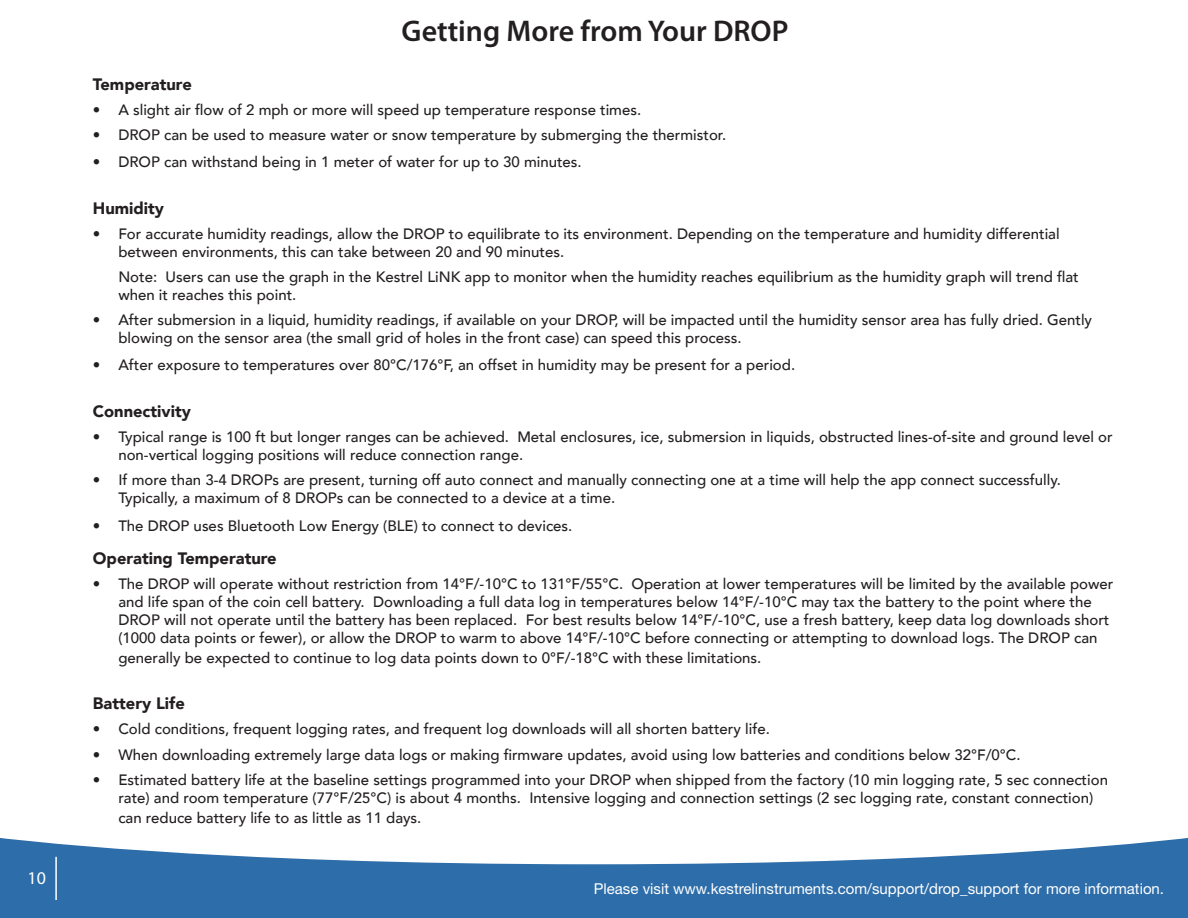
<style>
.page{position:relative;width:1188px;height:918px;background:#fff}
.page>*{position:absolute;margin:0;border:0;box-sizing:border-box;transform-origin:0 0}
.t1{font:600 30px "Myriad Pro";color:#231f20}
.t2{font:18px "Myriad Pro";color:#fff}
.t3{font:900 16.5px "Avenir";color:#231f20}
.t4{font:500 15px/18px "Avenir";color:#231f20}
.t5{font:15px "Helvetica Neue LT Std";color:#fff}
</style>
<div class="page">
<svg style="left:0;top:838px;width:1188px;height:80px;fill:#2d6da9"></svg>
<hr style="left:55px;top:857px;width:2px;height:43px;background:#fff">
<p class="t2" style="left:27px;top:867px;width:20px">10</p>
<p class="t1" style="left:402px;top:11px;width:388px">Getting More from Your DROP</p>
<p class="t3" style="left:93px;top:70px;width:100px">Temperature</p>
<p class="t4" style="left:93px;top:99px;width:550px">• A slight air flow of 2 mph or more will speed up temperature response times.</p>
<p class="t4" style="left:93px;top:125px;width:635px">• DROP can be used to measure water or snow temperature by submerging the thermistor.</p>
<p class="t4" style="left:93px;top:152px;width:490px">• DROP can withstand being in 1 meter of water for up to 30 minutes.</p>
<p class="t3" style="left:93px;top:194px;width:73px">Humidity</p>
<p class="t4" style="left:118px;top:224px;width:943px;text-indent:-26px">• For accurate humidity readings, allow the DROP to equilibrate to its environment. Depending on the temperature and humidity differential between environments, this can take between 20 and 90 minutes.</p>
<p class="t4" style="left:118px;top:267px;width:962px">Note: Users can use the graph in the Kestrel LiNK app to monitor when the humidity reaches equilibrium as the humidity graph will trend flat when it reaches this point.</p>
<p class="t4" style="left:118px;top:310px;width:975px;text-indent:-26px">• After submersion in a liquid, humidity readings, if available on your DROP, will be impacted until the humidity sensor area has fully dried. Gently blowing on the sensor area (the small grid of holes in the front case) can speed this process.</p>
<p class="t4" style="left:93px;top:355px;width:704px">• After exposure to temperatures over 80°C/176°F, an offset in humidity may be present for a period.</p>
<p class="t3" style="left:93px;top:397px;width:100px">Connectivity</p>
<p class="t4" style="left:118px;top:427px;width:996px;text-indent:-26px">• Typical range is 100 ft but longer ranges can be achieved. Metal enclosures, ice, submersion in liquids, obstructed lines-of-site and ground level or non-vertical logging positions will reduce connection range.</p>
<p class="t4" style="left:118px;top:470px;width:944px;text-indent:-26px">• If more than 3-4 DROPs are present, turning off auto connect and manually connecting one at a time will help the app connect successfully.<br>Typically, a maximum of 8 DROPs can be connected to a device at a time.</p>
<p class="t4" style="left:93px;top:516px;width:481px">• The DROP uses Bluetooth Low Energy (BLE) to connect to devices.</p>
<p class="t3" style="left:93px;top:544px;width:185px">Operating Temperature</p>
<p class="t4" style="left:118px;top:574px;width:997px;text-indent:-26px">• The DROP will operate without restriction from 14°F/-10°C to 131°F/55°C. Operation at lower temperatures will be limited by the available power and life span of the coin cell battery. Downloading a full data log in temperatures below 14°F/-10°C may tax the battery to the point where the DROP will not operate until the battery has been replaced. For best results below 14°F/-10°C, use a fresh battery, keep data log downloads short (1000 data points or fewer), or allow the DROP to warm to above 14°F/-10°C before connecting or attempting to download logs. The DROP can</p>
<p class="t4" style="left:118px;top:648px;width:645px">generally be expected to continue to log data points down to 0°F/-18°C with these limitations.</p>
<p class="t3" style="left:93px;top:690px;width:93px">Battery Life</p>
<p class="t4" style="left:93px;top:719px;width:679px">• Cold conditions, frequent logging rates, and frequent log downloads will all shorten battery life.</p>
<p class="t4" style="left:93px;top:745px;width:929px">• When downloading extremely large data logs or making firmware updates, avoid using low batteries and conditions below 32°F/0°C.</p>
<p class="t4" style="left:118px;top:770px;width:991px;text-indent:-26px">• Estimated battery life at the baseline settings programmed into your DROP when shipped from the factory (10 min logging rate, 5 sec connection rate) and room temperature (77°F/25°C) is about 4 months. Intensive logging and connection settings (2 sec logging rate, constant connection)</p>
<p class="t4" style="left:118px;top:808px;width:305px">can reduce battery life to as little as 11 days.</p>
<p class="t5" style="left:594px;top:880px;width:572px">Please visit www.kestrelinstruments.com/support/drop_support for more information.</p>
</div>
